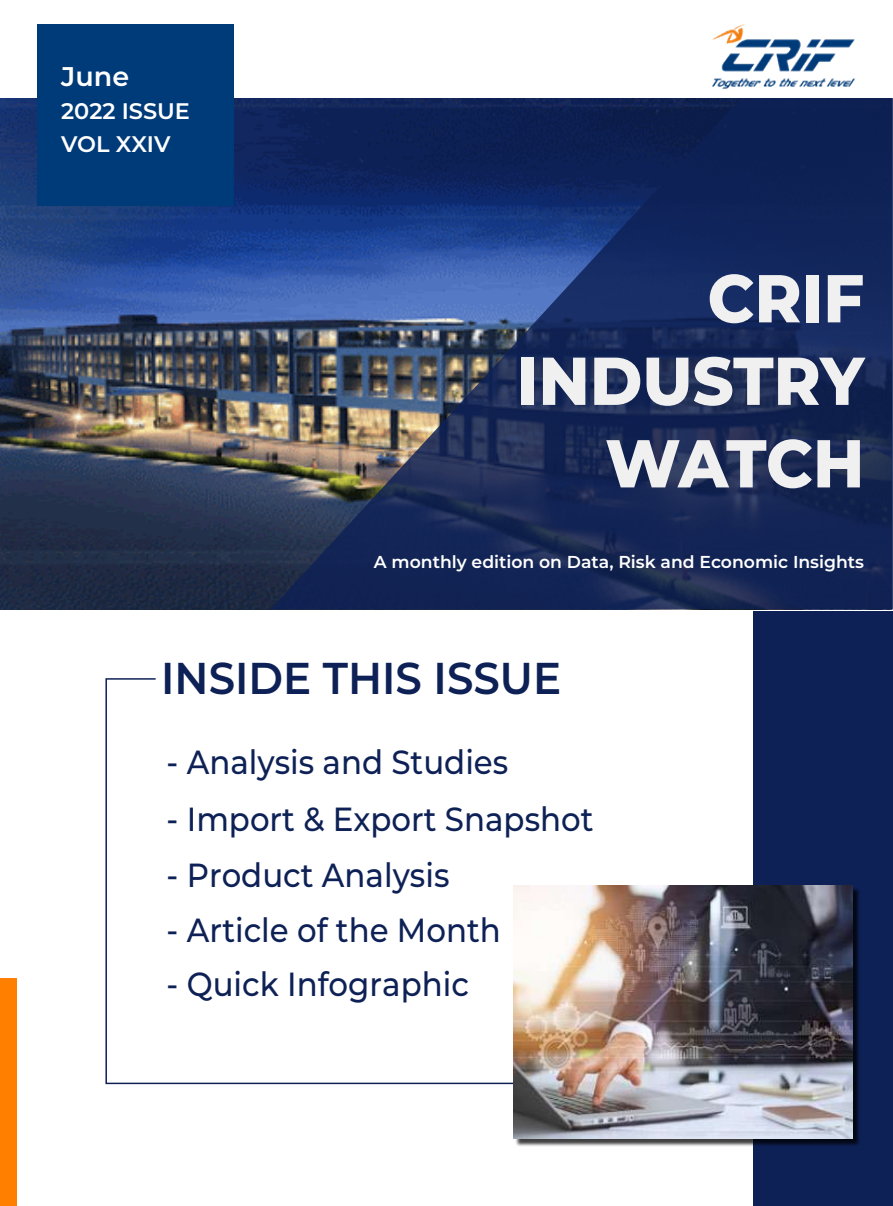
<style>
.page{position:relative;width:893px;height:1206px;background:#fff}
.page>*{position:absolute;margin:0;border:0;box-sizing:border-box;transform-origin:0 0}
.t1{font:800 67.5px/82.5px "Montserrat";color:#f0f0f0;text-align:right;scale:.94 1}
.t2{font:600 44.55px "Montserrat";color:#0e2156;scale:.94 1}
.t3{font:500 33.45px "Montserrat";color:#0e2156;scale:.92 1}
.t4{font:600 27px "Montserrat";color:#fff}
.t5{font:600 22.5px/33px "Montserrat";color:#fff}
.t6{font:600 17.25px "Montserrat";color:#fff}
</style>
<div class="page">
<div style="left:0;top:978px;width:16px;height:227px;background:#ff8000"></div>
<img style="left:0;top:98px;width:270px;height:511px">
<svg style="left:270px;top:98px;width:623px;height:511px;background:#213361"></svg>
<img style="left:712px;top:24px;width:143px;height:65px">
<div style="left:37px;top:24px;width:197px;height:182px;background:#003b79"></div>
<div style="left:753px;top:611px;width:140px;height:594px;background:#0e2156"></div>
<svg style="left:105px;top:678px;width:409px;height:406px"></svg>
<img style="left:514px;top:885px;width:345px;height:261px">
<img style="left:514px;top:885px;width:338px;height:253px">
<p class="t4" style="left:61px;top:57px;width:69px">June</p>
<p class="t5" style="left:61px;top:93px;width:130px">2022 ISSUE<br>VOL XXIV</p>
<h1 class="t1" style="left:517px;top:253px;width:371px">CRIF<br>INDUSTRY<br>WATCH</h1>
<p class="t6" style="left:374px;top:549px;width:492px">A monthly edition on Data, Risk and Economic Insights</p>
<h2 class="t2" style="left:161px;top:646px;width:427px">INSIDE THIS ISSUE</h2>
<p class="t3" style="left:167px;top:739px;width:373px">- Analysis and Studies</p>
<p class="t3" style="left:167px;top:796px;width:466px">- Import &amp; Export Snapshot</p>
<p class="t3" style="left:167px;top:851px;width:309px">- Product Analysis</p>
<p class="t3" style="left:167px;top:906px;width:365px">- Article of the Month</p>
<p class="t3" style="left:167px;top:960px;width:330px">- Quick Infographic</p>
</div>
